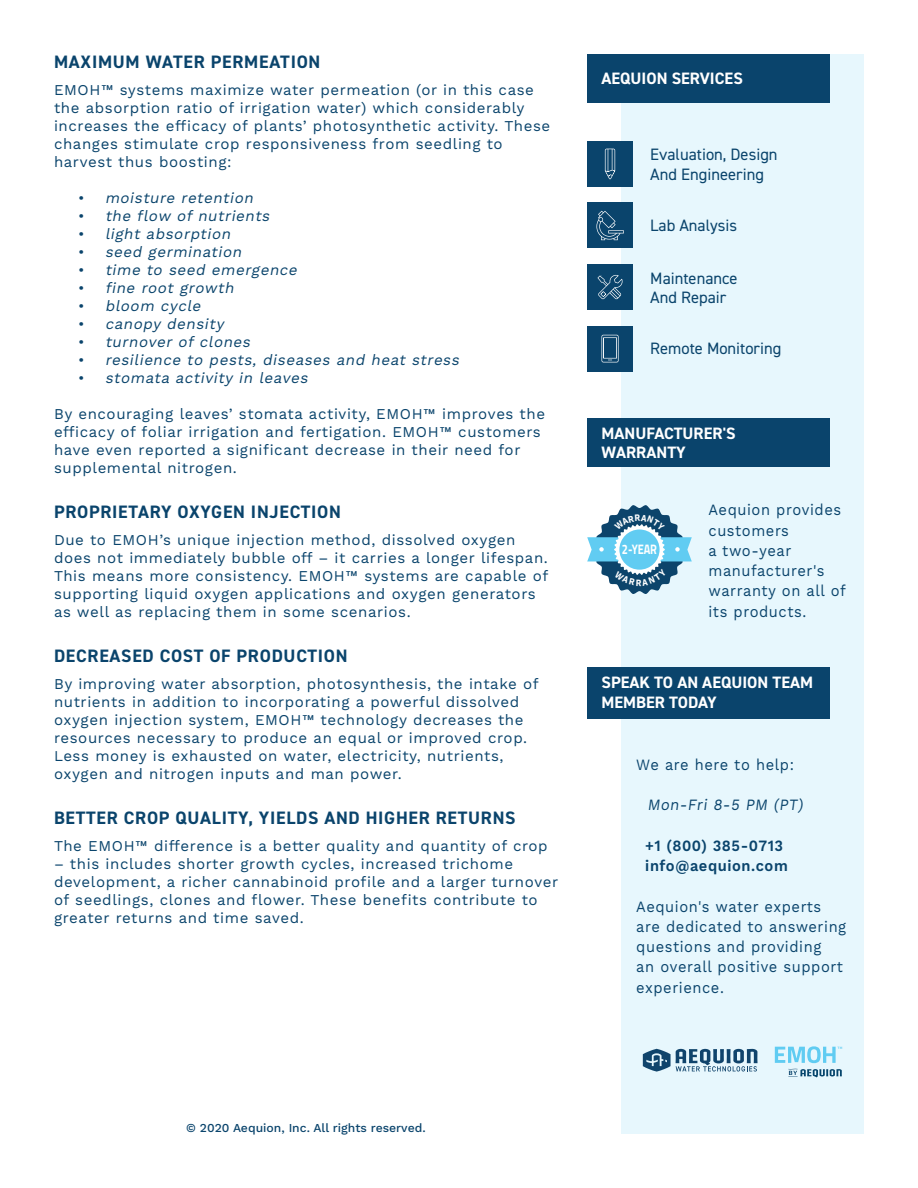
<style>
.page{position:relative;width:918px;height:1188px;background:#fff}
.page>*{position:absolute;margin:0;border:0;box-sizing:border-box;transform-origin:0 0}
.t1{font:700 18px "DIN2014";letter-spacing:.04em;color:#0a446c}
.t2{font:16.5px/19.8px "DIN2014";color:#0a446c}
.t3{font:700 16.5px/19.8px "DIN2014";color:#fff}
.t4{font:15.75px/20.2px "Work Sans";letter-spacing:.04em;color:#0a446c;scale:.93 1}
.t5{font:600 15.75px/20.2px "Work Sans";letter-spacing:.04em;color:#0a446c;scale:.93 1}
.t6{font:15px/18px "Work Sans";letter-spacing:.04em;color:#0a446c}
.t7{font:italic 15px "Work Sans";color:#0a446c}
.t8{font:700 13.8px "Titillium Web";color:#fff;scale:.8 1}
.t9{font:500 12.15px "Work Sans";color:#0a446c}
.s1{font-style:normal}
</style>
<div class="page">
<div style="left:621px;top:54px;width:243px;height:1080px;background:#e7f7fd"></div>
<div style="left:587px;top:418px;width:243px;height:48px;background:#0a446c"></div>
<div style="left:587px;top:54px;width:243px;height:49px;background:#0a446c"></div>
<div style="left:587px;top:203px;width:46px;height:45px;background:#0a446c"></div>
<svg style="left:596px;top:211px;width:28px;height:29px"></svg>
<div style="left:587px;top:326px;width:46px;height:45px;background:#0a446c"></div>
<svg style="left:602px;top:335px;width:17px;height:27px"></svg>
<div style="left:587px;top:141px;width:46px;height:46px;background:#0a446c"></div>
<svg style="left:605px;top:149px;width:10px;height:30px"></svg>
<div style="left:587px;top:264px;width:46px;height:46px;background:#0a446c"></div>
<svg style="left:598px;top:275px;width:25px;height:24px"></svg>
<div style="left:587px;top:668px;width:243px;height:51px;background:#0a446c"></div>
<svg style="left:643px;top:1049px;width:115px;height:23px"></svg>
<svg style="left:775px;top:1046px;width:67px;height:31px"></svg>
<svg style="left:587px;top:505px;width:105px;height:89px"></svg>
<p class="t1" style="left:54px;top:50px;width:268px">MAXIMUM WATER PERMEATION</p>
<p class="t6" style="left:54px;top:82px;width:498px">EMOH™ systems maximize water permeation (or in this case the absorption ratio of irrigation water) which considerably increases the efficacy of plants’ photosynthetic activity. These changes stimulate crop responsiveness from seedling to harvest thus boosting:</p>
<p class="t7" style="left:78px;top:189px;width:180px"><span class="s1">•</span> moisture retention</p>
<p class="t7" style="left:78px;top:207px;width:196px"><span class="s1">•</span> the flow of nutrients</p>
<p class="t7" style="left:78px;top:225px;width:157px"><span class="s1">•</span> light absorption</p>
<p class="t7" style="left:78px;top:243px;width:168px"><span class="s1">•</span> seed germination</p>
<p class="t7" style="left:78px;top:261px;width:224px"><span class="s1">•</span> time to seed emergence</p>
<p class="t7" style="left:78px;top:279px;width:161px"><span class="s1">•</span> fine root growth</p>
<p class="t7" style="left:78px;top:297px;width:128px"><span class="s1">•</span> bloom cycle</p>
<p class="t7" style="left:78px;top:315px;width:151px"><span class="s1">•</span> canopy density</p>
<p class="t7" style="left:78px;top:333px;width:177px"><span class="s1">•</span> turnover of clones</p>
<p class="t7" style="left:78px;top:351px;width:386px"><span class="s1">•</span> resilience to pests, diseases and heat stress</p>
<p class="t7" style="left:78px;top:369px;width:235px"><span class="s1">•</span> stomata activity in leaves</p>
<p class="t6" style="left:54px;top:406px;width:493px">By encouraging leaves’ stomata activity, EMOH™ improves the efficacy of foliar irrigation and fertigation. EMOH™ customers have even reported a significant decrease in their need for supplemental nitrogen.</p>
<p class="t1" style="left:54px;top:500px;width:288px">PROPRIETARY OXYGEN INJECTION</p>
<p class="t6" style="left:54px;top:532px;width:496px">Due to EMOH’s unique injection method, dissolved oxygen does not immediately bubble off – it carries a longer lifespan.<br>This means more consistency. EMOH™ systems are capable of supporting liquid oxygen applications and oxygen generators as well as replacing them in some scenarios.</p>
<p class="t1" style="left:54px;top:644px;width:295px">DECREASED COST OF PRODUCTION</p>
<p class="t6" style="left:54px;top:676px;width:486px">By improving water absorption, photosynthesis, the intake of nutrients in addition to incorporating a powerful dissolved oxygen injection system, EMOH™ technology decreases the resources necessary to produce an equal or improved crop.<br>Less money is exhausted on water, electricity, nutrients, oxygen and nitrogen inputs and man power.</p>
<p class="t1" style="left:54px;top:806px;width:463px">BETTER CROP QUALITY, YIELDS AND HIGHER RETURNS</p>
<p class="t6" style="left:54px;top:838px;width:495px">The EMOH™ difference is a better quality and quantity of crop</p>
<p class="t6" style="left:54px;top:856px;width:506px">– this includes shorter growth cycles, increased trichome development, a richer cannabinoid profile and a larger turnover of seedlings, clones and flower. These benefits contribute to greater returns and time saved.</p>
<p class="t3" style="left:602px;top:68px;width:143px">AEQUION SERVICES</p>
<p class="t2" style="left:650px;top:145px;width:129px">Evaluation, Design<br>And Engineering</p>
<p class="t2" style="left:650px;top:215px;width:88px">Lab Analysis</p>
<p class="t2" style="left:650px;top:268px;width:89px">Maintenance<br>And Repair</p>
<p class="t2" style="left:650px;top:338px;width:133px">Remote Monitoring</p>
<p class="t3" style="left:602px;top:423px;width:135px">MANUFACTURER'S<br>WARRANTY</p>
<p class="t8" style="left:622px;top:538px;width:45px">2-YEAR</p>
<p class="t4" style="left:709px;top:501px;width:149px">Aequion provides customers<br>a two-year manufacturer's warranty on all of its products.</p>
<p class="t3" style="left:602px;top:672px;width:213px">SPEAK TO AN AEQUION TEAM<br>MEMBER TODAY</p>
<p class="t4" style="left:636px;top:755px;width:171px">We are here to help:</p>
<p class="t4" style="left:647px;top:796px;width:172px">Mon-Fri 8-5 PM (PT)</p>
<p class="t5" style="left:645px;top:836px;width:155px">+1 (800) 385-0713 info@aequion.com</p>
<p class="t4" style="left:636px;top:897px;width:227px">Aequion's water experts are dedicated to answering questions and providing<br>an overall positive support experience.</p>
<p class="t9" style="left:186px;top:1120px;width:241px">© 2020 Aequion, Inc. All rights reserved.</p>
</div>
